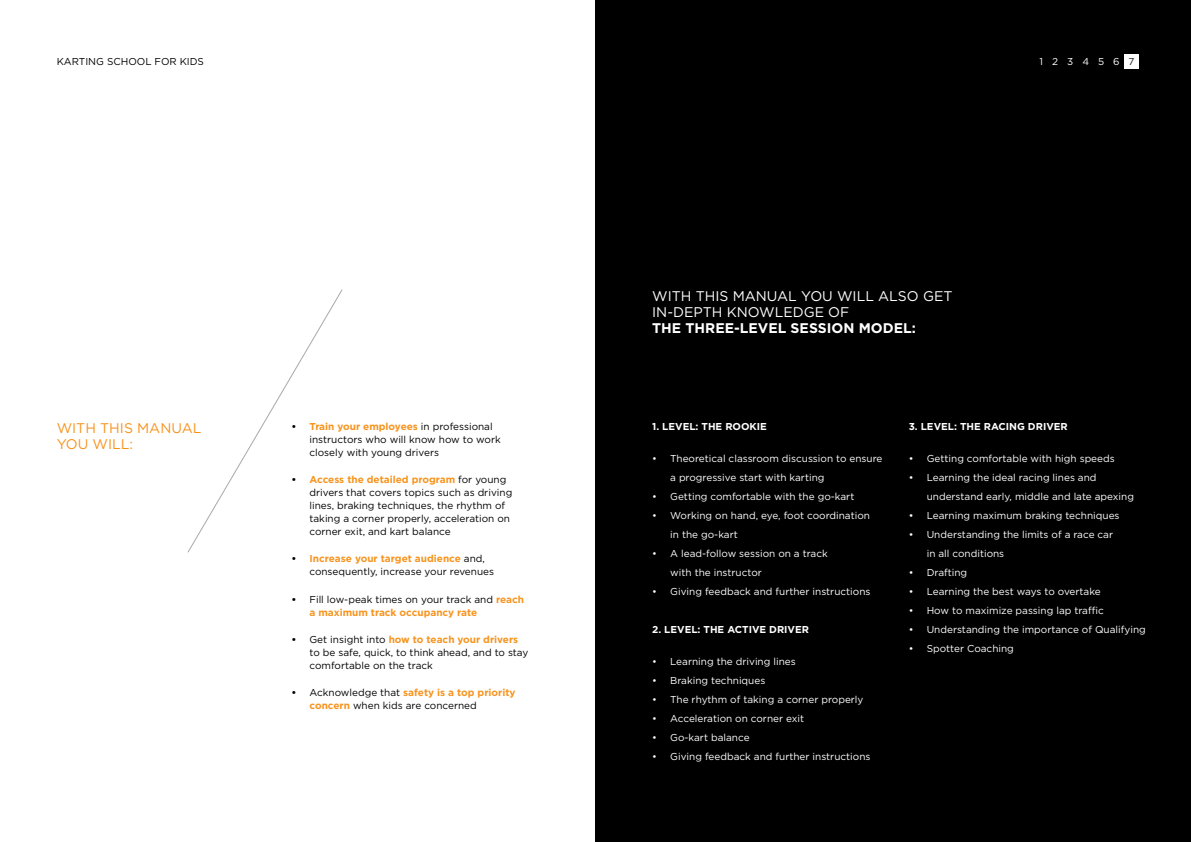
<style>
.page{position:relative;width:1191px;height:842px;background:#fff}
.page>*{position:absolute;margin:0;border:0;box-sizing:border-box;transform-origin:0 0}
.t1{font:14px/16px "Gotham";color:#fff}
.t2{font:700 14px "Gotham";color:#fff}
.t3{font:14px/16px "Gotham";color:#f7941e}
.t4{font:10px/19px "Gotham";color:#fff}
.t5{font:10px/13px "Gotham";color:#000}
.t6{font:700 10px "Gotham";color:#fff}
.s1{font-weight:700}
.s2{font-weight:700;color:#f7941e}
.s3{color:#1d191c}
</style>
<div class="page">
<div style="left:595px;top:0;width:596px;height:842px;background:#000"></div>
<div style="left:1124px;top:55px;width:14px;height:14px;background:#fff"></div>
<svg style="left:187px;top:289px;width:156px;height:264px"></svg>
<p class="t5" style="left:57px;top:54px;width:149px">KARTING SCHOOL FOR KIDS</p>
<h1 class="t3" style="left:57px;top:420px;width:146px">WITH THIS MANUAL<br>YOU WILL:</h1>
<p class="t5" style="left:309px;top:420px;width:193px;text-indent:-18px"><span class="s1">•</span> <span class="s2">Train your employees</span> in professional instructors who will know how to work closely with young drivers</p>
<p class="t5" style="left:309px;top:473px;width:204px;text-indent:-18px"><span class="s1">•</span> <span class="s2">Access the detailed program</span> for young drivers that covers topics such as driving lines, braking techniques, the rhythm of taking a corner properly, acceleration on corner exit, and kart balance</p>
<p class="t5" style="left:309px;top:552px;width:186px;text-indent:-18px"><span class="s1">•</span> <span class="s2">Increase your target audience</span> and, consequently, increase your revenues</p>
<p class="t5" style="left:309px;top:592px;width:216px;text-indent:-18px"><span class="s1">•</span> Fill low-peak times on your track and <span class="s2">reach a maximum track occupancy rate</span></p>
<p class="t5" style="left:309px;top:632px;width:220px;text-indent:-18px"><span class="s1">•</span> Get insight into <span class="s2">how to teach your drivers </span>to be safe, quick, to think ahead, and to stay comfortable on the track</p>
<p class="t5" style="left:309px;top:686px;width:207px;text-indent:-18px"><span class="s1">•</span> Acknowledge that <span class="s2">safety is a top priority concern</span> when kids are concerned</p>
<p class="t4" style="left:1039px;top:52px;width:96px">1 2 3 4 5 6 <span class="s3">7</span></p>
<h1 class="t1" style="left:652px;top:287px;width:302px">WITH THIS MANUAL YOU WILL ALSO GET<br>IN-DEPTH KNOWLEDGE OF</h1>
<h1 class="t2" style="left:652px;top:318px;width:265px">THE THREE-LEVEL SESSION MODEL:</h1>
<p class="t6" style="left:652px;top:420px;width:116px">1. LEVEL: THE ROOKIE</p>
<p class="t4" style="left:670px;top:449px;width:214px;text-indent:-18px">• Theoretical classroom discussion to ensure a progressive start with karting</p>
<p class="t4" style="left:652px;top:487px;width:204px">• Getting comfortable with the go-kart</p>
<p class="t4" style="left:670px;top:506px;width:201px;text-indent:-18px">• Working on hand, eye, foot coordination in the go-kart</p>
<p class="t4" style="left:670px;top:544px;width:159px;text-indent:-18px">• A lead-follow session on a track with the instructor</p>
<p class="t4" style="left:652px;top:582px;width:220px">• Giving feedback and further instructions</p>
<p class="t6" style="left:652px;top:623px;width:158px">2. LEVEL: THE ACTIVE DRIVER</p>
<p class="t4" style="left:652px;top:652px;width:145px">• Learning the driving lines</p>
<p class="t4" style="left:652px;top:671px;width:115px">• Braking techniques</p>
<p class="t4" style="left:652px;top:690px;width:213px">• The rhythm of taking a corner properly</p>
<p class="t4" style="left:652px;top:709px;width:153px">• Acceleration on corner exit</p>
<p class="t4" style="left:652px;top:728px;width:99px">• Go-kart balance</p>
<p class="t4" style="left:652px;top:747px;width:220px">• Giving feedback and further instructions</p>
<p class="t6" style="left:908px;top:420px;width:161px">3. LEVEL: THE RACING DRIVER</p>
<p class="t4" style="left:908px;top:449px;width:208px">• Getting comfortable with high speeds</p>
<p class="t4" style="left:926px;top:468px;width:209px;text-indent:-18px">• Learning the ideal racing lines and understand early, middle and late apexing</p>
<p class="t4" style="left:908px;top:506px;width:212px">• Learning maximum braking techniques</p>
<p class="t4" style="left:926px;top:525px;width:188px;text-indent:-18px">• Understanding the limits of a race car in all conditions</p>
<p class="t4" style="left:908px;top:563px;width:60px">• Drafting</p>
<p class="t4" style="left:908px;top:582px;width:193px">• Learning the best ways to overtake</p>
<p class="t4" style="left:908px;top:601px;width:197px">• How to maximize passing lap traffic</p>
<p class="t4" style="left:908px;top:620px;width:239px">• Understanding the importance of Qualifying</p>
<p class="t4" style="left:908px;top:639px;width:107px">• Spotter Coaching</p>
</div>
